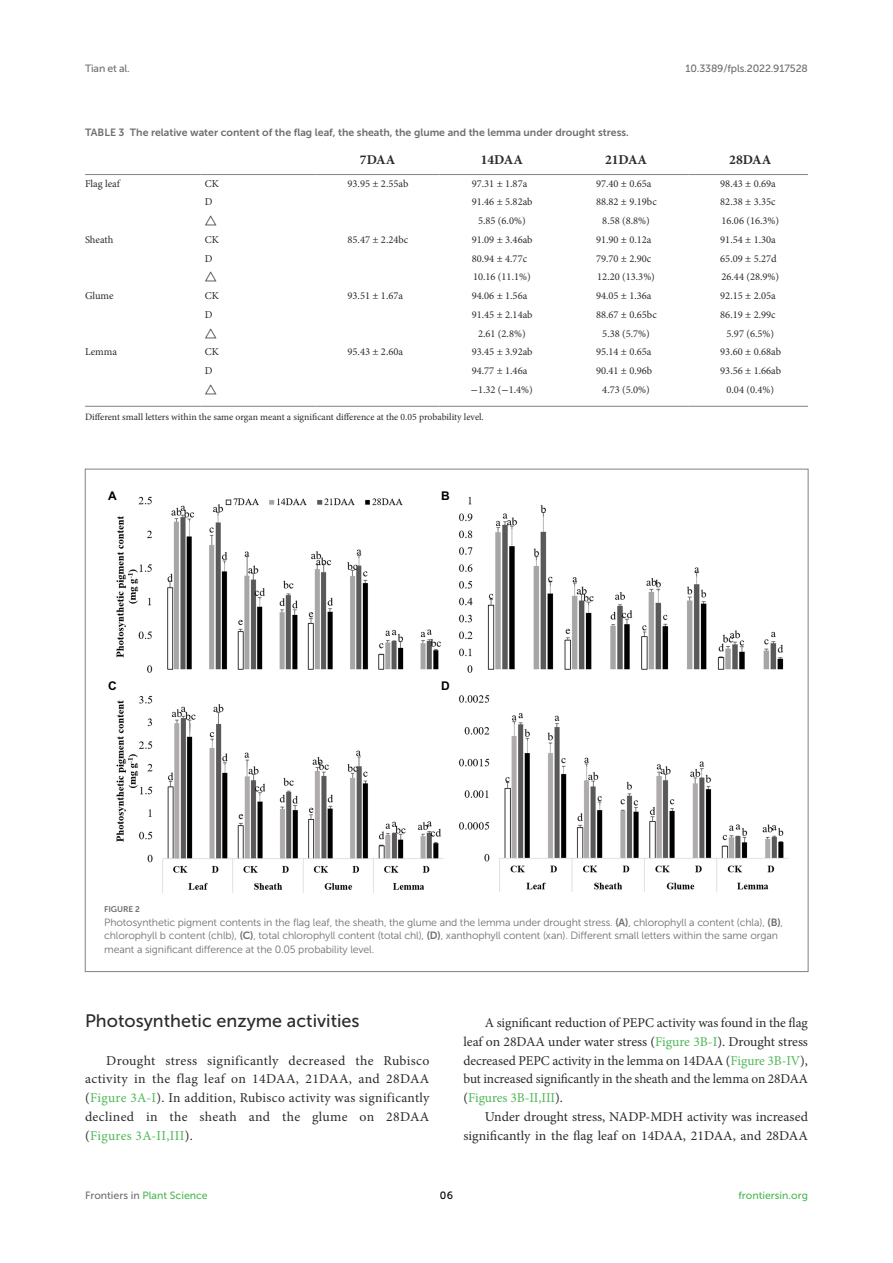
<style>
.page{position:relative;width:893px;height:1263px;background:#fff}
.page>*{position:absolute;margin:0;border:0;box-sizing:border-box;transform-origin:0 0}
.HEAD_2{font:18px "Museo Sans 500";color:#2b2b2a}
.TEXT{font:13.5px/18.8px "Minion Pro";letter-spacing:-.005em;color:#2b2b2a;text-align:justify}
.TEXT_FLUSH{font:13.5px/18.8px "Minion Pro";letter-spacing:.025em;color:#2b2b2a;text-align:justify}
.TB_CH{font:700 13.5px "Minion Pro";color:#2b2b2a}
.t1{font:700 12px "Arial";color:#000}
.TB_TX{font:10.5px "Minion Pro";color:#2b2b2a}
.FIG_LEG{font:10.5px/13.5px "Museo Sans 300";letter-spacing:-.01em;color:#706f70}
.TT{font:10.5px "Museo Sans 700";color:#706f70}
.t2{font:10.5px "Museo Sans 500";color:#4eb855}
.t3{font:10.5px "Museo Sans 500";letter-spacing:-.015em;color:#706f70}
.TB_TX-2{font:10.5px "STIX";color:#2b2b2a}
.t4{font:10.5px "Museo Sans 500";color:#000}
.TFN{font:9.75px "Minion Pro";color:#2b2b2a}
.FIG_HD{font:8.25px "Museo Sans 700";letter-spacing:-.01em;color:#706f70}
.s1{font-family:"STIX"}
.s2{font-family:"Museo Sans 700"}
.s3{color:#4eb855}
.s4{color:#706f70}
</style>
<div class="page">
<img style="left:116px;top:496px;width:673px;height:397px">
<hr style="left:564px;top:406px;width:124px;height:1px;background:#808285">
<hr style="left:440px;top:406px;width:124px;height:1px;background:#808285">
<hr style="left:315px;top:406px;width:125px;height:1px;background:#808285">
<hr style="left:200px;top:406px;width:115px;height:1px;background:#808285">
<hr style="left:688px;top:406px;width:120px;height:1px;background:#808285">
<hr style="left:85px;top:406px;width:115px;height:1px;background:#808285">
<hr style="left:200px;top:174px;width:115px;height:1px;background:#808285">
<hr style="left:315px;top:174px;width:125px;height:1px;background:#808285">
<hr style="left:440px;top:174px;width:124px;height:1px;background:#808285">
<hr style="left:564px;top:174px;width:124px;height:1px;background:#808285">
<hr style="left:688px;top:174px;width:120px;height:1px;background:#808285">
<hr style="left:85px;top:174px;width:115px;height:1px;background:#808285">
<p class="t3" style="left:85px;top:63px;width:46px">Tian et al.</p>
<p class="t3" style="left:686px;top:63px;width:124px">10.3389/fpls.2022.917528</p>
<p class="TT" style="left:85px;top:127px;width:545px">TABLE 3 The relative water content of the flag leaf, the sheath, the glume and the lemma under drought stress.</p>
<p class="TB_CH" style="left:360px;top:150px;width:37px">7DAA</p>
<p class="TB_CH" style="left:481px;top:150px;width:44px">14DAA</p>
<p class="TB_CH" style="left:605px;top:150px;width:44px">21DAA</p>
<p class="TB_CH" style="left:729px;top:150px;width:44px">28DAA</p>
<p class="TB_TX" style="left:85px;top:176px;width:36px">Flag leaf</p>
<p class="TB_TX" style="left:205px;top:176px;width:16px">CK</p>
<p class="TB_TX" style="left:348px;top:176px;width:62px">93.95 ± 2.55ab</p>
<p class="TB_TX" style="left:472px;top:176px;width:57px">97.31 ± 1.87a</p>
<p class="TB_TX" style="left:596px;top:176px;width:57px">97.40 ± 0.65a</p>
<p class="TB_TX" style="left:720px;top:176px;width:57px">98.43 ± 0.69a</p>
<p class="TB_TX" style="left:205px;top:195px;width:9px">D</p>
<p class="TB_TX" style="left:472px;top:195px;width:62px">91.46 ± 5.82ab</p>
<p class="TB_TX" style="left:596px;top:195px;width:62px">88.82 ± 9.19bc</p>
<p class="TB_TX" style="left:720px;top:195px;width:57px">82.38 ± 3.35c</p>
<p class="TB_TX-2" style="left:205px;top:213px;width:14px">△</p>
<p class="TB_TX" style="left:478px;top:214px;width:49px">5.85 (6.0%)</p>
<p class="TB_TX" style="left:602px;top:214px;width:49px">8.58 (8.8%)</p>
<p class="TB_TX" style="left:721px;top:214px;width:59px">16.06 (16.3%)</p>
<p class="TB_TX" style="left:85px;top:233px;width:30px">Sheath</p>
<p class="TB_TX" style="left:205px;top:233px;width:16px">CK</p>
<p class="TB_TX" style="left:348px;top:233px;width:62px">85.47 ± 2.24bc</p>
<p class="TB_TX" style="left:472px;top:233px;width:62px">91.09 ± 3.46ab</p>
<p class="TB_TX" style="left:596px;top:233px;width:57px">91.90 ± 0.12a</p>
<p class="TB_TX" style="left:720px;top:233px;width:57px">91.54 ± 1.30a</p>
<p class="TB_TX" style="left:205px;top:251px;width:9px">D</p>
<p class="TB_TX" style="left:472px;top:251px;width:57px">80.94 ± 4.77c</p>
<p class="TB_TX" style="left:596px;top:251px;width:57px">79.70 ± 2.90c</p>
<p class="TB_TX" style="left:720px;top:251px;width:58px">65.09 ± 5.27d</p>
<p class="TB_TX-2" style="left:205px;top:270px;width:14px">△</p>
<p class="TB_TX" style="left:473px;top:270px;width:59px">10.16 (11.1%)</p>
<p class="TB_TX" style="left:597px;top:270px;width:59px">12.20 (13.3%)</p>
<p class="TB_TX" style="left:721px;top:270px;width:59px">26.44 (28.9%)</p>
<p class="TB_TX" style="left:85px;top:289px;width:30px">Glume</p>
<p class="TB_TX" style="left:205px;top:289px;width:16px">CK</p>
<p class="TB_TX" style="left:348px;top:289px;width:57px">93.51 ± 1.67a</p>
<p class="TB_TX" style="left:472px;top:289px;width:57px">94.06 ± 1.56a</p>
<p class="TB_TX" style="left:596px;top:289px;width:57px">94.05 ± 1.36a</p>
<p class="TB_TX" style="left:720px;top:289px;width:57px">92.15 ± 2.05a</p>
<p class="TB_TX" style="left:205px;top:308px;width:9px">D</p>
<p class="TB_TX" style="left:472px;top:308px;width:62px">91.45 ± 2.14ab</p>
<p class="TB_TX" style="left:596px;top:308px;width:62px">88.67 ± 0.65bc</p>
<p class="TB_TX" style="left:720px;top:308px;width:57px">86.19 ± 2.99c</p>
<p class="TB_TX-2" style="left:205px;top:326px;width:14px">△</p>
<p class="TB_TX" style="left:478px;top:326px;width:49px">2.61 (2.8%)</p>
<p class="TB_TX" style="left:602px;top:326px;width:49px">5.38 (5.7%)</p>
<p class="TB_TX" style="left:726px;top:326px;width:49px">5.97 (6.5%)</p>
<p class="TB_TX" style="left:85px;top:345px;width:33px">Lemma</p>
<p class="TB_TX" style="left:205px;top:345px;width:16px">CK</p>
<p class="TB_TX" style="left:348px;top:345px;width:57px">95.43 ± 2.60a</p>
<p class="TB_TX" style="left:472px;top:345px;width:62px">93.45 ± 3.92ab</p>
<p class="TB_TX" style="left:596px;top:345px;width:57px">95.14 ± 0.65a</p>
<p class="TB_TX" style="left:720px;top:345px;width:62px">93.60 ± 0.68ab</p>
<p class="TB_TX" style="left:205px;top:364px;width:9px">D</p>
<p class="TB_TX" style="left:472px;top:364px;width:57px">94.77 ± 1.46a</p>
<p class="TB_TX" style="left:596px;top:364px;width:58px">90.41 ± 0.96b</p>
<p class="TB_TX" style="left:720px;top:364px;width:62px">93.56 ± 1.66ab</p>
<p class="TB_TX-2" style="left:205px;top:382px;width:14px">△</p>
<p class="TB_TX" style="left:471px;top:383px;width:63px"><span class="s1">−</span>1.32 (<span class="s1">−</span>1.4%)</p>
<p class="TB_TX" style="left:602px;top:383px;width:49px">4.73 (5.0%)</p>
<p class="TB_TX" style="left:726px;top:383px;width:49px">0.04 (0.4%)</p>
<p class="TFN" style="left:85px;top:410px;width:400px">Different small letters within the same organ meant a significant difference at the 0.05 probability level.</p>
<p class="t1" style="left:108px;top:488px;width:10px">A</p>
<p class="t1" style="left:441px;top:488px;width:10px">B</p>
<p class="t1" style="left:108px;top:678px;width:10px">C</p>
<p class="t1" style="left:441px;top:678px;width:10px">D</p>
<p class="FIG_HD" style="left:104px;top:905px;width:37px">FIGURE 2</p>
<p class="FIG_LEG" style="left:104px;top:915px;width:680px">Photosynthetic pigment contents in the flag leaf, the sheath, the glume and the lemma under drought stress. <span class="s2">(A)</span>, chlorophyll a content (chla), <span class="s2">(B)</span>, chlorophyll b content (chlb), <span class="s2">(C)</span>, total chlorophyll content (total chl), <span class="s2">(D)</span>, xanthophyll content (xan). Different small letters within the same organ meant a significant difference at the 0.05 probability level.</p>
<p class="HEAD_2" style="left:85px;top:1011px;width:276px">Photosynthetic enzyme activities</p>
<p class="TEXT_FLUSH" style="left:85px;top:1051px;width:346px;text-indent:21px">Drought stress significantly decreased the Rubisco activity in the flag leaf on 14DAA, 21DAA, and 28DAA (<span class="s3">Figure 3A-I</span>). In addition, Rubisco activity was significantly declined in the sheath and the glume on 28DAA (<span class="s3">Figures 3A-II,III</span>).</p>
<p class="TEXT" style="left:463px;top:1013px;width:346px;text-indent:21px">A significant reduction of PEPC activity was found in the flag leaf on 28DAA under water stress (<span class="s3">Figure 3B-I</span>). Drought stress decreased PEPC activity in the lemma on 14DAA (<span class="s3">Figure 3B-IV</span>), but increased significantly in the sheath and the lemma on 28DAA (<span class="s3">Figures 3B-II,III</span>).</p>
<p class="TEXT" style="left:463px;top:1107px;width:346px;text-align:right">Under drought stress, NADP-MDH activity was increased significantly in the flag leaf on 14DAA, 21DAA, and 28DAA</p>
<p class="t2" style="left:85px;top:1190px;width:124px"><span class="s4">Frontiers in</span> Plant Science</p>
<p class="t4" style="left:440px;top:1190px;width:15px">06</p>
<p class="t2" style="left:738px;top:1190px;width:71px">frontiersin.org</p>
</div>
